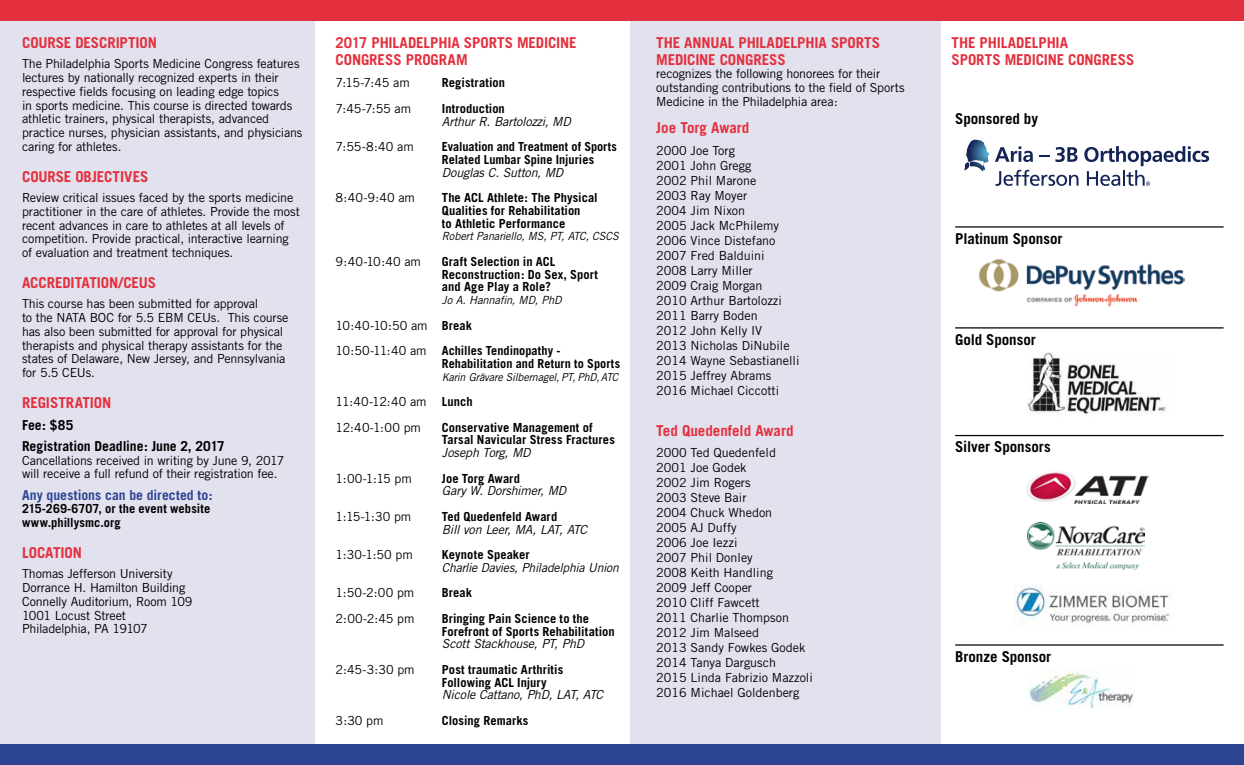
<style>
.page{position:relative;width:1244px;height:765px;background:#fff}
.page>*{position:absolute;margin:0;border:0;box-sizing:border-box;transform-origin:0 0}
.t1{font:700 15px/16.2px "Trade Gothic";letter-spacing:-.005em;color:#e4303e}
.t2{font:700 15px "Trade Gothic";letter-spacing:-.005em;color:#000}
.t3{font:700 13.75px/21.2px "Trade Gothic";color:#000}
.t4{font:700 13.75px "Trade Gothic";letter-spacing:.005em;color:#2c4592}
.t5{font:12.5px/15px "Trade Gothic";letter-spacing:-.01em;color:#000}
.t6{font:700 12.5px/12.8px "Trade Gothic";letter-spacing:.005em;color:#000}
.t7{font:italic 12.5px "Trade Gothic";letter-spacing:-.015em;color:#000}
.t8{font:italic 12.38px "Trade Gothic";letter-spacing:-.02em;color:#000}
.t9{font:italic 11.25px "Trade Gothic";letter-spacing:-.015em;color:#000}
.t10{font:italic 11px "Trade Gothic";letter-spacing:-.02em;color:#000}
.s1{font-weight:700}
</style>
<div class="page">
<div style="left:0;top:0;width:315px;height:765px;background:#e2e1ee"></div>
<div style="left:630px;top:0;width:310px;height:765px;background:#e2e1ee"></div>
<div style="left:0;top:0;width:1243px;height:21px;background:#e4303e"></div>
<div style="left:0;top:744px;width:1243px;height:21px;background:#2c4592"></div>
<svg style="left:1084px;top:146px;width:124px;height:40px"></svg>
<svg style="left:964px;top:140px;width:114px;height:46px"></svg>
<hr style="left:955px;top:226px;width:268px;height:2px;background:#000">
<img style="left:979px;top:259px;width:204px;height:47px">
<hr style="left:955px;top:327px;width:268px;height:2px;background:#000">
<img style="left:1028px;top:352px;width:138px;height:63px">
<hr style="left:955px;top:435px;width:268px;height:1px;background:#000">
<hr style="left:955px;top:644px;width:268px;height:2px;background:#000">
<img style="left:1028px;top:670px;width:105px;height:38px">
<img style="left:1026px;top:472px;width:122px;height:31px">
<img style="left:1027px;top:523px;width:117px;height:47px">
<img style="left:1014px;top:584px;width:157px;height:43px">
<p class="t1" style="left:22px;top:35px;width:136px">COURSE DESCRIPTION</p>
<p class="t5" style="left:22px;top:57px;width:282px;line-height:13.8px">The Philadelphia Sports Medicine Congress features lectures by nationally recognized experts in their respective fields focusing on leading edge topics<br>in sports medicine. This course is directed towards athletic trainers, physical therapists, advanced practice nurses, physician assistants, and physicians caring for athletes.</p>
<p class="t1" style="left:22px;top:169px;width:128px">COURSE OBJECTIVES</p>
<p class="t5" style="left:22px;top:191px;width:279px;line-height:13.8px">Review critical issues faced by the sports medicine practitioner in the care of athletes. Provide the most recent advances in care to athletes at all levels of competition. Provide practical, interactive learning of evaluation and treatment techniques.</p>
<p class="t1" style="left:22px;top:275px;width:136px">ACCREDITATION/CEUS</p>
<p class="t5" style="left:22px;top:297px;width:268px;line-height:13.8px">This course has been submitted for approval<br>to the NATA BOC for 5.5 EBM CEUs. This course has also been submitted for approval for physical therapists and physical therapy assistants for the states of Delaware, New Jersey, and Pennsylvania for 5.5 CEUs.</p>
<p class="t1" style="left:22px;top:395px;width:91px">REGISTRATION</p>
<p class="t3" style="left:22px;top:414px;width:204px">Fee: $85<br>Registration Deadline: June 2, 2017</p>
<p class="t5" style="left:22px;top:453px;width:264px;line-height:13.8px">Cancellations received in writing by June 9, 2017 will receive a full refund of their registration fee.</p>
<p class="t4" style="left:22px;top:486px;width:192px">Any questions can be directed to:</p>
<p class="t6" style="left:22px;top:502px;width:190px;line-height:13.8px">215-269-6707, or the event website www.phillysmc.org</p>
<p class="t1" style="left:22px;top:545px;width:61px">LOCATION</p>
<p class="t5" style="left:22px;top:567px;width:172px;line-height:13.8px">Thomas Jefferson University<br>Dorrance H. Hamilton Building<br>Connelly Auditorium, Room 109<br>1001 Locust Street<br>Philadelphia, PA 19107</p>
<p class="t1" style="left:335px;top:35px;width:242px">2017 PHILADELPHIA SPORTS MEDICINE<br>CONGRESS PROGRAM</p>
<p class="t5" style="left:335px;top:75px;width:76px">7:15-7:45 am</p>
<p class="t6" style="left:442px;top:76px;width:65px">Registration</p>
<p class="t5" style="left:335px;top:101px;width:77px">7:45-7:55 am</p>
<p class="t6" style="left:442px;top:102px;width:64px">Introduction</p>
<p class="t7" style="left:442px;top:114px;width:130px">Arthur R. Bartolozzi, MD</p>
<p class="t5" style="left:335px;top:139px;width:80px">7:55-8:40 am</p>
<p class="t6" style="left:442px;top:140px;width:176px">Evaluation and Treatment of Sports<br>Related Lumbar Spine Injuries</p>
<p class="t7" style="left:442px;top:165px;width:123px">Douglas C. Sutton, MD</p>
<p class="t5" style="left:335px;top:190px;width:81px">8:40-9:40 am</p>
<p class="t6" style="left:442px;top:191px;width:157px">The ACL Athlete: The Physical<br>Qualities for Rehabilitation<br>to Athletic Performance</p>
<p class="t9" style="left:442px;top:230px;width:178px">Robert Panariello, MS, PT, ATC, CSCS</p>
<p class="t5" style="left:335px;top:254px;width:87px">9:40-10:40 am</p>
<p class="t6" style="left:442px;top:255px;width:157px">Graft Selection in ACL<br>Reconstruction: Do Sex, Sport and Age Play a Role?</p>
<p class="t9" style="left:442px;top:293px;width:121px">Jo A. Hannafin, MD, PhD</p>
<p class="t5" style="left:335px;top:312px;width:226px;line-height:25.5px">10:40-10:50 am <span class="s1">Break<br></span>10:50-11:40 am <span class="s1">Achilles Tendinopathy -</span></p>
<p class="t6" style="left:442px;top:357px;width:180px">Rehabilitation and Return to Sports</p>
<p class="t10" style="left:442px;top:370px;width:178px">Karin Grävare Silbernagel, PT, PhD, ATC</p>
<p class="t5" style="left:335px;top:389px;width:139px;line-height:25.5px">11:40-12:40 am <span class="s1">Lunch<br></span>12:40-1:00 pm</p>
<p class="t6" style="left:442px;top:421px;width:174px">Conservative Management of<br>Tarsal Navicular Stress Fractures</p>
<p class="t7" style="left:442px;top:445px;width:90px">Joseph Torg, MD</p>
<p class="t5" style="left:335px;top:471px;width:78px">1:00-1:15 pm</p>
<p class="t6" style="left:442px;top:472px;width:79px">Joe Torg Award</p>
<p class="t7" style="left:442px;top:483px;width:126px">Gary W. Dorshimer, MD</p>
<p class="t5" style="left:335px;top:509px;width:77px">1:15-1:30 pm</p>
<p class="t6" style="left:442px;top:510px;width:117px">Ted Quedenfeld Award</p>
<p class="t7" style="left:442px;top:522px;width:147px">Bill von Leer, MA, LAT, ATC</p>
<p class="t5" style="left:335px;top:547px;width:79px">1:30-1:50 pm</p>
<p class="t6" style="left:442px;top:548px;width:89px">Keynote Speaker</p>
<p class="t8" style="left:442px;top:560px;width:178px">Charlie Davies, Philadelphia Union</p>
<p class="t5" style="left:335px;top:585px;width:80px">1:50-2:00 pm</p>
<p class="t6" style="left:442px;top:586px;width:32px">Break</p>
<p class="t5" style="left:335px;top:611px;width:80px">2:00-2:45 pm</p>
<p class="t6" style="left:442px;top:612px;width:174px">Bringing Pain Science to the<br>Forefront of Sports Rehabilitation</p>
<p class="t7" style="left:442px;top:636px;width:144px">Scott Stackhouse, PT, PhD</p>
<p class="t5" style="left:335px;top:662px;width:80px">2:45-3:30 pm</p>
<p class="t6" style="left:442px;top:663px;width:123px">Post traumatic Arthritis<br>Following ACL Injury</p>
<p class="t7" style="left:442px;top:687px;width:163px">Nicole Cattano, PhD, LAT, ATC</p>
<p class="t5" style="left:335px;top:713px;width:49px">3:30 pm</p>
<p class="t6" style="left:442px;top:714px;width:88px">Closing Remarks</p>
<p class="t1" style="left:656px;top:35px;width:225px">THE ANNUAL PHILADELPHIA SPORTS<br>MEDICINE CONGRESS</p>
<p class="t5" style="left:656px;top:67px;width:250px;line-height:13.8px">recognizes the following honorees for their outstanding contributions to the field of Sports<br>Medicine in the Philadelphia area:</p>
<p class="t1" style="left:656px;top:120px;width:95px">Joe Torg Award</p>
<p class="t5" style="left:656px;top:143px;width:145px">2000 Joe Torg<br>2001 John Gregg<br>2002 Phil Marone<br>2003 Ray Moyer<br>2004 Jim Nixon<br>2005 Jack McPhilemy<br>2006 Vince Distefano<br>2007 Fred Balduini<br>2008 Larry Miller<br>2009 Craig Morgan<br>2010 Arthur Bartolozzi<br>2011 Barry Boden<br>2012 John Kelly IV<br>2013 Nicholas DiNubile<br>2014 Wayne Sebastianelli<br>2015 Jeffrey Abrams<br>2016 Michael Ciccotti</p>
<p class="t1" style="left:656px;top:422px;width:139px">Ted Quedenfeld Award</p>
<p class="t5" style="left:656px;top:445px;width:158px">2000 Ted Quedenfeld<br>2001 Joe Godek<br>2002 Jim Rogers<br>2003 Steve Bair<br>2004 Chuck Whedon<br>2005 AJ Duffy<br>2006 Joe Iezzi<br>2007 Phil Donley<br>2008 Keith Handling<br>2009 Jeff Cooper<br>2010 Cliff Fawcett<br>2011 Charlie Thompson<br>2012 Jim Malseed<br>2013 Sandy Fowkes Godek<br>2014 Tanya Dargusch<br>2015 Linda Fabrizio Mazzoli<br>2016 Michael Goldenberg</p>
<p class="t1" style="left:951px;top:35px;width:184px">THE PHILADELPHIA<br>SPORTS MEDICINE CONGRESS</p>
<p class="t2" style="left:955px;top:110px;width:84px">Sponsored by</p>
<p class="t2" style="left:955px;top:229px;width:109px">Platinum Sponsor</p>
<p class="t2" style="left:955px;top:330px;width:82px">Gold Sponsor</p>
<p class="t2" style="left:955px;top:438px;width:97px">Silver Sponsors</p>
<p class="t2" style="left:955px;top:647px;width:98px">Bronze Sponsor</p>
</div>
